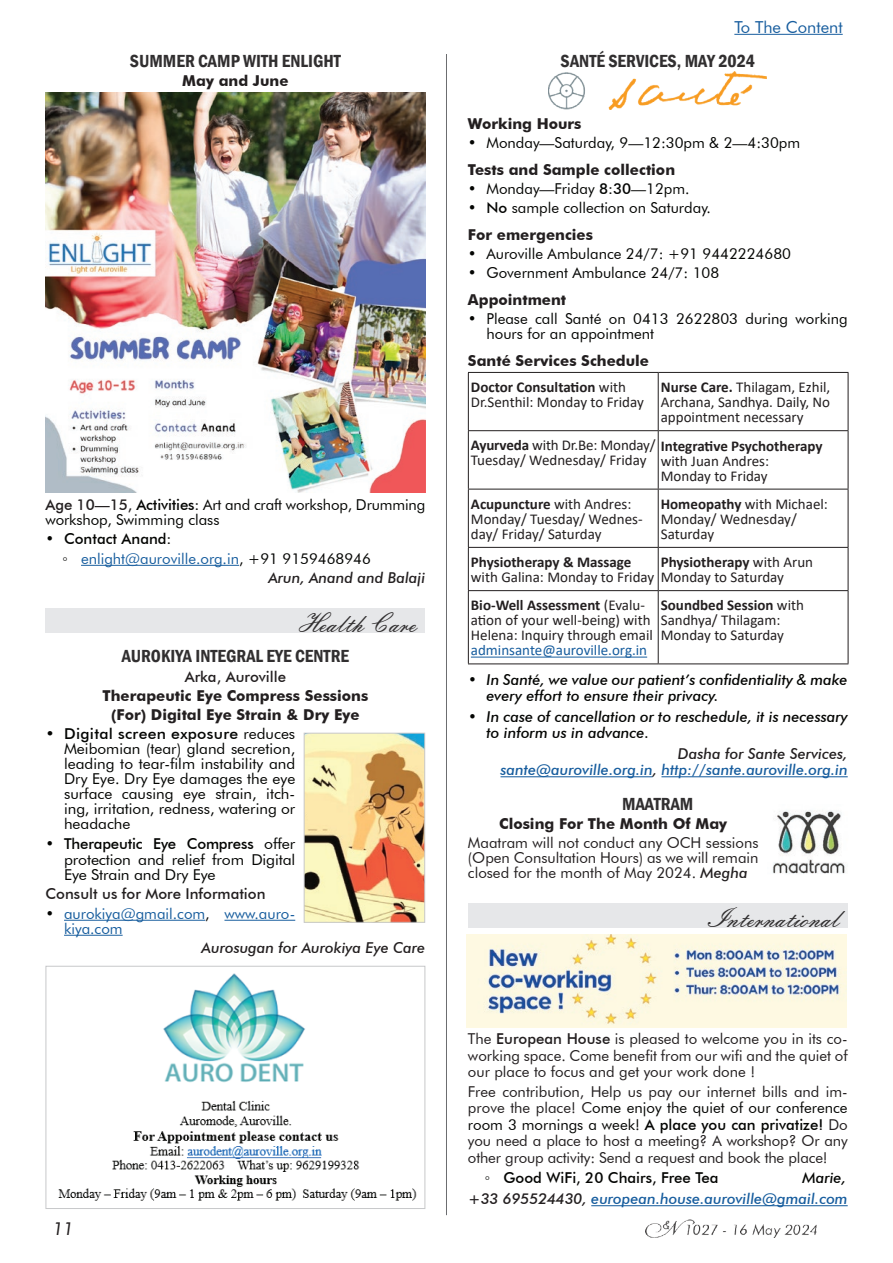
<style>
.page{position:relative;width:893px;height:1263px;background:#fff}
.page>*{position:absolute;margin:0;border:0;box-sizing:border-box;transform-origin:0 0}
.t1{font:27px "Embassy BT";color:#312f30}
.t2{font:600 condensed 18px "Franklin Gothic";color:#312f30}
.t3{font:italic 18px "Futura BT";color:#231f20}
.t4{font:16.5px "Futura BT";color:#175d9e}
.t5{font:15px/15px "Calibri";color:#231f20}
.t6{font:15px/16.5px "Futura BT";color:#231f20;text-align:justify}
.t7{font:15px/15px "Futura BT";color:#040503}
.t8{font:15px/15px "Futura BT";color:#040503;text-align:justify;scale:1.05 1}
.t9{font:700 15px/19.2px "Futura BT";color:#231f20;text-align:center}
.t10{font:italic 500 15px/16.4px "Futura BT";color:#040503}
.t11{font:italic 500 15px/16.4px "Futura BT";color:#175d9e;text-align:right}
.t12{font:15px/15px "Futura BT";color:#175d9e}
.t13{font:italic 500 15px "Futura BT";color:#231f20}
.t14{font:700 15px "Calibri";color:#231f20}
.t15{font:500 15px "Futura BT";color:#231f20}
.t16{font:500 15px "Futura BT";color:#040503}
.t17{font:15px "Calibri";color:#175d9e}
.s1{font-weight:500;color:#231f20}
.s2{font-weight:500}
.s3{font-weight:400}
.s4{font-family:"Century Gothic";color:#040503}
.s5{color:#040503}
.s6{font-weight:700;color:#231f20}
.s7{font-weight:700}
.s8{font-weight:400;font-style:normal}
.s9{color:#231f20}
.s10{font-weight:500;font-style:italic}
.s11{font-weight:500;color:#040503}
.s12{font-family:"Century Gothic";font-weight:400}
</style>
<div class="page">
<img style="left:645px;top:1219px;width:172px;height:19px">
<hr style="left:446px;top:54px;width:1px;height:1161px;background:#6c6d70">
<hr style="left:734px;top:34px;width:109px;height:1px;background:#175d9e">
<hr style="left:81px;top:565px;width:158px;height:1px;background:#175d9e">
<div style="left:46px;top:608px;width:379px;height:24px;background:#e6e7e9"></div>
<hr style="left:64px;top:920px;width:141px;height:1px;background:#175d9e">
<hr style="left:224px;top:920px;width:71px;height:1px;background:#175d9e">
<hr style="left:64px;top:935px;width:59px;height:1px;background:#175d9e">
<img style="left:45px;top:92px;width:380px;height:400px">
<img style="left:306px;top:735px;width:117px;height:186px">
<div style="left:304px;top:733px;width:121px;height:190px;border:1px solid #c7c8ca"></div>
<img style="left:58px;top:973px;width:359px;height:228px">
<div style="left:46px;top:966px;width:379px;height:243px;border:1px solid #c7c8ca"></div>
<hr style="left:500px;top:776px;width:153px;height:1px;background:#175d9e">
<hr style="left:661px;top:776px;width:187px;height:1px;background:#175d9e">
<div style="left:468px;top:903px;width:380px;height:24px;background:#e6e7e9"></div>
<hr style="left:591px;top:1205px;width:257px;height:1px;background:#175d9e">
<hr style="left:468px;top:372px;width:190px;height:1px;background:#231f20">
<hr style="left:468px;top:373px;width:1px;height:57px;background:#231f20">
<hr style="left:658px;top:372px;width:190px;height:1px;background:#231f20">
<hr style="left:658px;top:373px;width:1px;height:57px;background:#231f20">
<hr style="left:848px;top:373px;width:1px;height:57px;background:#231f20">
<hr style="left:468px;top:430px;width:190px;height:1px;background:#231f20">
<hr style="left:468px;top:431px;width:1px;height:58px;background:#231f20">
<hr style="left:658px;top:430px;width:190px;height:1px;background:#231f20">
<hr style="left:658px;top:431px;width:1px;height:58px;background:#231f20">
<hr style="left:848px;top:431px;width:1px;height:58px;background:#231f20">
<hr style="left:468px;top:489px;width:190px;height:1px;background:#231f20">
<hr style="left:468px;top:489px;width:1px;height:58px;background:#231f20">
<hr style="left:658px;top:489px;width:190px;height:1px;background:#231f20">
<hr style="left:658px;top:489px;width:1px;height:58px;background:#231f20">
<hr style="left:848px;top:489px;width:1px;height:58px;background:#231f20">
<hr style="left:468px;top:547px;width:190px;height:1px;background:#231f20">
<hr style="left:468px;top:548px;width:1px;height:42px;background:#231f20">
<hr style="left:658px;top:547px;width:190px;height:1px;background:#231f20">
<hr style="left:658px;top:548px;width:1px;height:42px;background:#231f20">
<hr style="left:848px;top:548px;width:1px;height:42px;background:#231f20">
<hr style="left:468px;top:590px;width:190px;height:1px;background:#231f20">
<hr style="left:468px;top:591px;width:1px;height:72px;background:#231f20">
<hr style="left:658px;top:590px;width:190px;height:1px;background:#231f20">
<hr style="left:658px;top:591px;width:1px;height:72px;background:#231f20">
<hr style="left:848px;top:591px;width:1px;height:72px;background:#231f20">
<hr style="left:468px;top:663px;width:190px;height:1px;background:#231f20">
<hr style="left:658px;top:663px;width:190px;height:1px;background:#231f20">
<hr style="left:471px;top:657px;width:176px;height:1px;background:#175d9e">
<img style="left:549px;top:71px;width:217px;height:39px">
<img style="left:772px;top:810px;width:73px;height:64px">
<img style="left:466px;top:934px;width:380px;height:93px">
<p class="t2" style="left:130px;top:49px;width:213px">SUMMER CAMP WITH ENLIGHT</p>
<p class="t9" style="left:182px;top:71px;width:108px">May and June</p>
<p class="t7" style="left:46px;top:497px;width:381px"><span class="s1">Age 10—15,</span> <span class="s2">Activities:</span> Art and craft workshop, Drumming workshop, Swimming class</p>
<p class="t16" style="left:46px;top:530px;width:128px"><span class="s3">•</span> Contact Anand:</p>
<p class="t12" style="left:63px;top:551px;width:310px"><span class="s4">◦</span> enlight@auroville.org.in<span class="s5">, +91 9159468946</span></p>
<p class="t13" style="left:268px;top:568px;width:158px">Arun, Anand and Balaji</p>
<h1 class="t1" style="left:299px;top:606px;width:119px">Health Care</h1>
<p class="t2" style="left:122px;top:644px;width:229px">AUROKIYA INTEGRAL EYE CENTRE</p>
<p class="t15" style="left:185px;top:667px;width:103px">Arka, Auroville</p>
<p class="t9" style="left:103px;top:686px;width:267px">Therapeutic Eye Compress Sessions (For) Digital Eye Strain &amp; Dry Eye</p>
<p class="t8" style="left:64px;top:726px;width:222px;text-indent:-18px">• <span class="s2">Digital screen exposure</span> reduces Meibomian (tear) gland secretion, leading to tear-film instability and Dry Eye. Dry Eye damages the eye surface causing eye strain, itch&shy;ing, irritation, redness, watering or headache</p>
<p class="t7" style="left:64px;top:836px;width:233px;line-height:15.5px;text-align:justify;text-indent:-18px">• <span class="s2">Therapeutic Eye Compress</span> offer protection and relief from Digital Eye Strain and Dry Eye</p>
<p class="t15" style="left:46px;top:885px;width:221px">Consult us for More Information</p>
<p class="t12" style="left:64px;top:906px;width:233px;text-indent:-18px"><span class="s5">•</span> aurokiya@gmail.com<span class="s5">,</span> www.auro&shy;kiya.com</p>
<p class="t13" style="left:202px;top:938px;width:225px">Aurosugan for Aurokiya Eye Care</p>
<p class="t3" style="left:53px;top:1217px;width:22px">11</p>
<p class="t4" style="left:734px;top:17px;width:110px">To The Content</p>
<p class="t2" style="left:561px;top:49px;width:196px">SANTÉ SERVICES, MAY 2024</p>
<p class="t9" style="left:468px;top:114px;width:115px">Working Hours</p>
<p class="t7" style="left:468px;top:135px;width:334px">• Monday—Saturday, 9—12:30pm &amp; 2—4:30pm</p>
<p class="t9" style="left:468px;top:160px;width:209px">Tests and Sample collection</p>
<p class="t7" style="left:468px;top:181px;width:223px">• Monday—Friday <span class="s2">8:30</span>—12pm.</p>
<p class="t7" style="left:468px;top:195px;width:245px;line-height:26.5px">• <span class="s2">No</span> sample collection on Saturday.<br><span class="s6">For emergencies</span></p>
<p class="t7" style="left:468px;top:246px;width:325px">• Auroville Ambulance 24/7: +91 9442224680</p>
<p class="t7" style="left:468px;top:265px;width:253px">• Government Ambulance 24/7: 108</p>
<p class="t9" style="left:468px;top:290px;width:100px">Appointment</p>
<p class="t7" style="left:486px;top:311px;width:363px;text-indent:-18px">• Please call Santé on 0413 2622803 during working hours for an appointment</p>
<p class="t9" style="left:468px;top:351px;width:183px">Santé Services Schedule</p>
<p class="t5" style="left:471px;top:379px;width:174px"><span class="s7">Doctor Consultation</span> with<br>Dr.Senthil: Monday to Friday</p>
<p class="t5" style="left:661px;top:379px;width:171px;text-align:justify"><span class="s7">Nurse Care.</span> Thilagam, Ezhil, Archana, Sandhya. Daily, No appointment necessary</p>
<p class="t5" style="left:471px;top:438px;width:353px"><span class="s7">Ayurveda</span> with Dr.Be: Monday/ <span class="s7">Integrative Psychotherapy<br></span>Tuesday/ Wednesday/ Friday</p>
<p class="t5" style="left:661px;top:453px;width:110px">with Juan Andres:<br>Monday to Friday</p>
<p class="t5" style="left:471px;top:496px;width:173px"><span class="s7">Acupuncture</span> with Andres:<br>Monday/ Tuesday/ Wednes&shy;day/ Friday/ Saturday</p>
<p class="t5" style="left:661px;top:496px;width:169px"><span class="s7">Homeopathy</span> with Michael:<br>Monday/ Wednesday/<br>Saturday</p>
<p class="t14" style="left:471px;top:551px;width:162px">Physiotherapy &amp; Massage</p>
<p class="t5" style="left:471px;top:569px;width:315px">with Galina: Monday to Friday Monday to Saturday</p>
<p class="t14" style="left:661px;top:551px;width:154px">Physiotherapy <span class="s3">with Arun</span></p>
<p class="t5" style="left:471px;top:597px;width:184px"><span class="s7">Bio-Well Assessment</span> (Evalu&shy;ation of your well-being) with<br>Helena: Inquiry through email</p>
<p class="t17" style="left:471px;top:640px;width:178px">adminsante@auroville.org.in</p>
<p class="t5" style="left:661px;top:597px;width:145px"><span class="s7">Soundbed Session</span> with<br>Sandhya/ Thilagam:<br>Monday to Saturday</p>
<p class="t10" style="left:486px;top:671px;width:363px;text-indent:-18px"><span class="s8">•</span> In Santé, we value our patient’s confidentiality &amp; make every effort to ensure their privacy.</p>
<p class="t10" style="left:486px;top:708px;width:363px;text-indent:-18px"><span class="s8">•</span> In case of cancellation or to reschedule, it is necessary to inform us in advance.</p>
<p class="t11" style="left:501px;top:745px;width:349px"><span class="s9">Dasha for Sante Services,<br></span>sante@auroville.org.in<span class="s9">,</span> http://sante.auroville.org.in</p>
<p class="t2" style="left:622px;top:791px;width:73px">MAATRAM</p>
<p class="t9" style="left:499px;top:814px;width:229px">Closing For The Month Of May</p>
<p class="t6" style="left:468px;top:835px;width:292px;line-height:15px">Maatram will not conduct any OCH sessions (Open Consultation Hours) as we will remain closed for the month of May 2024. <span class="s10">Megha</span></p>
<h1 class="t1" style="left:708px;top:901px;width:132px">International</h1>
<p class="t6" style="left:468px;top:1030px;width:381px">The <span class="s2">European House</span> is pleased to welcome you in its co&shy;working space. Come benefit from our wifi and the quiet of our place to focus and get your work done !</p>
<p class="t6" style="left:468px;top:1083px;width:381px">Free contribution, Help us pay our internet bills and im&shy;prove the place! C<span class="s5">ome enjoy the quiet of our conference room 3 mornings a week!</span> <span class="s11">A place you can privatize!</span> Do you need a place to host a meeting? A workshop? Or any other group activity: Send a request and book the place!</p>
<p class="t16" style="left:485px;top:1169px;width:235px"><span class="s12">◦</span> Good WiFi, 20 Chairs, Free Tea</p>
<p class="t11" style="left:468px;top:1167px;width:381px;line-height:20.7px"><span class="s5">Marie,<br></span><span class="s9">+33 695524430,</span> european.house.auroville@gmail.com</p>
</div>
